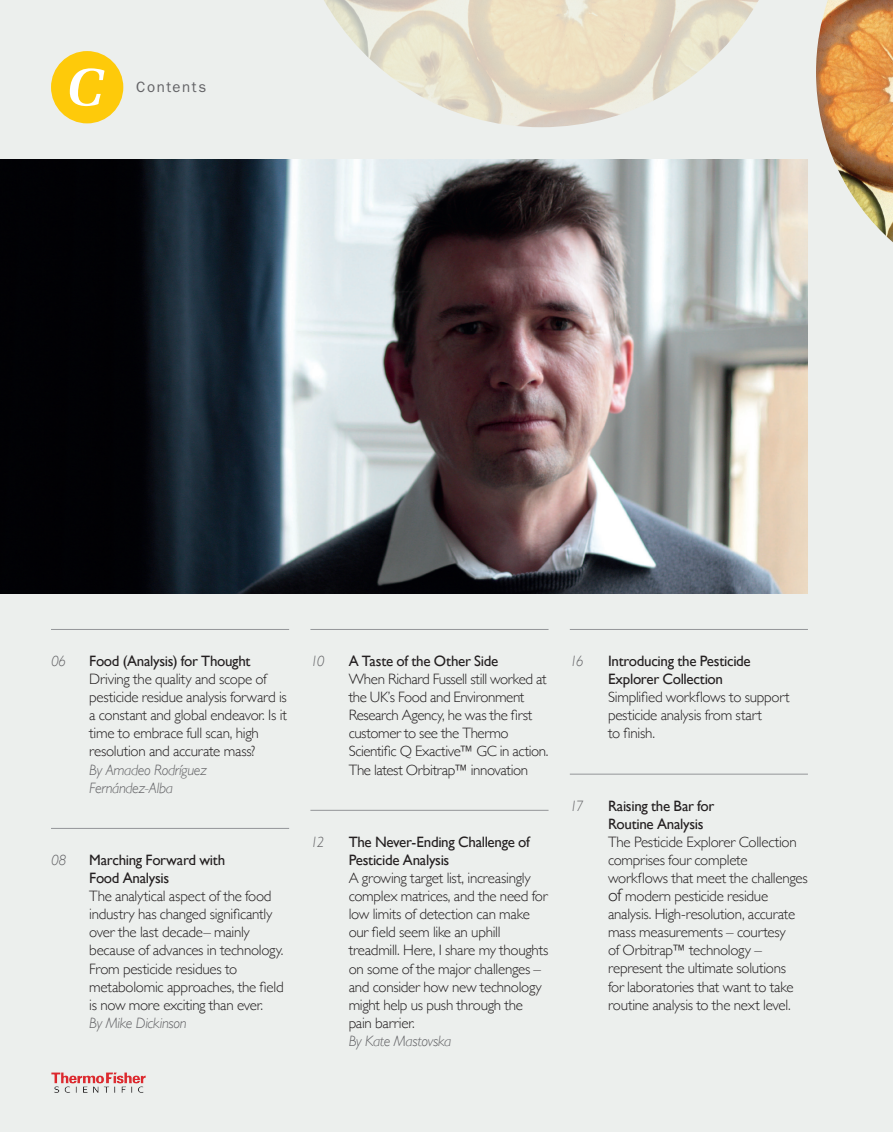
<style>
.page{position:relative;width:893px;height:1132px;background:#fff}
.page>*{position:absolute;margin:0;border:0;box-sizing:border-box;transform-origin:0 0}
.t1{font:300 15px/18px "Gill Sans";letter-spacing:-.02em;color:#231f20}
.t2{font:15px/18.1px "Gill Sans";letter-spacing:-.02em;color:#231f20}
.t3{font:italic 300 15px/18.1px "Gill Sans";letter-spacing:-.02em;color:#636366}
.t4{font:15px "ITC Franklin Gothic Std";letter-spacing:.105em;color:#636366}
.s1{font-size:18px}
</style>
<div class="page">
<div style="left:0;top:0;width:893px;height:1131px;background:#ecefed"></div>
<img style="left:51px;top:1072px;width:95px;height:21px">
<img style="left:816px;top:0;width:77px;height:242px">
<div style="left:51px;top:51px;width:72px;height:72px;background:#feca0a;border-radius:50%"></div>
<svg style="left:70px;top:68px;width:35px;height:38px"></svg>
<img style="left:0;top:159px;width:808px;height:434px">
<hr style="left:51px;top:629px;width:238px;height:1px;background:#939598">
<hr style="left:51px;top:827px;width:238px;height:1px;background:#939598">
<hr style="left:310px;top:629px;width:239px;height:1px;background:#939598">
<hr style="left:310px;top:809px;width:239px;height:1px;background:#939598">
<hr style="left:570px;top:629px;width:238px;height:1px;background:#939598">
<hr style="left:570px;top:773px;width:238px;height:1px;background:#939598">
<img style="left:324px;top:0;width:435px;height:127px">
<p class="t4" style="left:136px;top:79px;width:72px">Contents</p>
<p class="t3" style="left:51px;top:651px;width:17px">06</p>
<p class="t2" style="left:89px;top:651px;width:163px">Food (Analysis) for Thought</p>
<p class="t1" style="left:89px;top:669px;width:199px">Driving the quality and scope of pesticide residue analysis forward is a constant and global endeavor. Is it time to embrace full scan, high resolution and accurate mass?</p>
<p class="t3" style="left:89px;top:760px;width:119px">By Amadeo Rodríguez<br>Fernández-Alba</p>
<p class="t3" style="left:51px;top:850px;width:17px">08</p>
<p class="t2" style="left:89px;top:850px;width:137px">Marching Forward with<br>Food Analysis</p>
<p class="t1" style="left:89px;top:886px;width:196px">The analytical aspect of the food industry has changed significantly over the last decade– mainly because of advances in technology.<br>From pesticide residues to metabolomic approaches, the field is now more exciting than ever.</p>
<p class="t3" style="left:89px;top:1013px;width:99px">By Mike Dickinson</p>
<p class="t3" style="left:310px;top:651px;width:16px">10</p>
<p class="t2" style="left:349px;top:651px;width:151px">A Taste of the Other Side</p>
<p class="t1" style="left:349px;top:669px;width:201px">When Richard Fussell still worked at the UK’s Food and Environment<br>Research Agency, he was the first customer to see the Thermo<br>Scientific Q Exactive™ GC in action.<br>The latest Orbitrap™ innovation</p>
<p class="t3" style="left:310px;top:832px;width:15px">12</p>
<p class="t2" style="left:349px;top:832px;width:183px">The Never-Ending Challenge of<br>Pesticide Analysis</p>
<p class="t1" style="left:349px;top:868px;width:201px">A growing target list, increasingly complex matrices, and the need for low limits of detection can make our field seem like an uphill treadmill. Here, I share my thoughts on some of the major challenges – and consider how new technology might help us push through the pain barrier.</p>
<p class="t3" style="left:349px;top:1031px;width:104px">By Kate Mastovska</p>
<p class="t3" style="left:570px;top:651px;width:15px">16</p>
<p class="t2" style="left:608px;top:651px;width:144px">Introducing the Pesticide<br>Explorer Collection</p>
<p class="t1" style="left:608px;top:687px;width:183px">Simplified workflows to support pesticide analysis from start<br>to finish.</p>
<p class="t3" style="left:570px;top:796px;width:15px">17</p>
<p class="t2" style="left:608px;top:796px;width:108px">Raising the Bar for<br>Routine Analysis</p>
<p class="t1" style="left:608px;top:832px;width:201px">The Pesticide Explorer Collection comprises four complete workflows that meet the challenges <span class="s1">of</span> modern pesticide residue analysis. High-resolution, accurate mass measurements – courtesy<br>of Orbitrap™ technology – represent the ultimate solutions<br>for laboratories that want to take routine analysis to the next level.</p>
</div>
